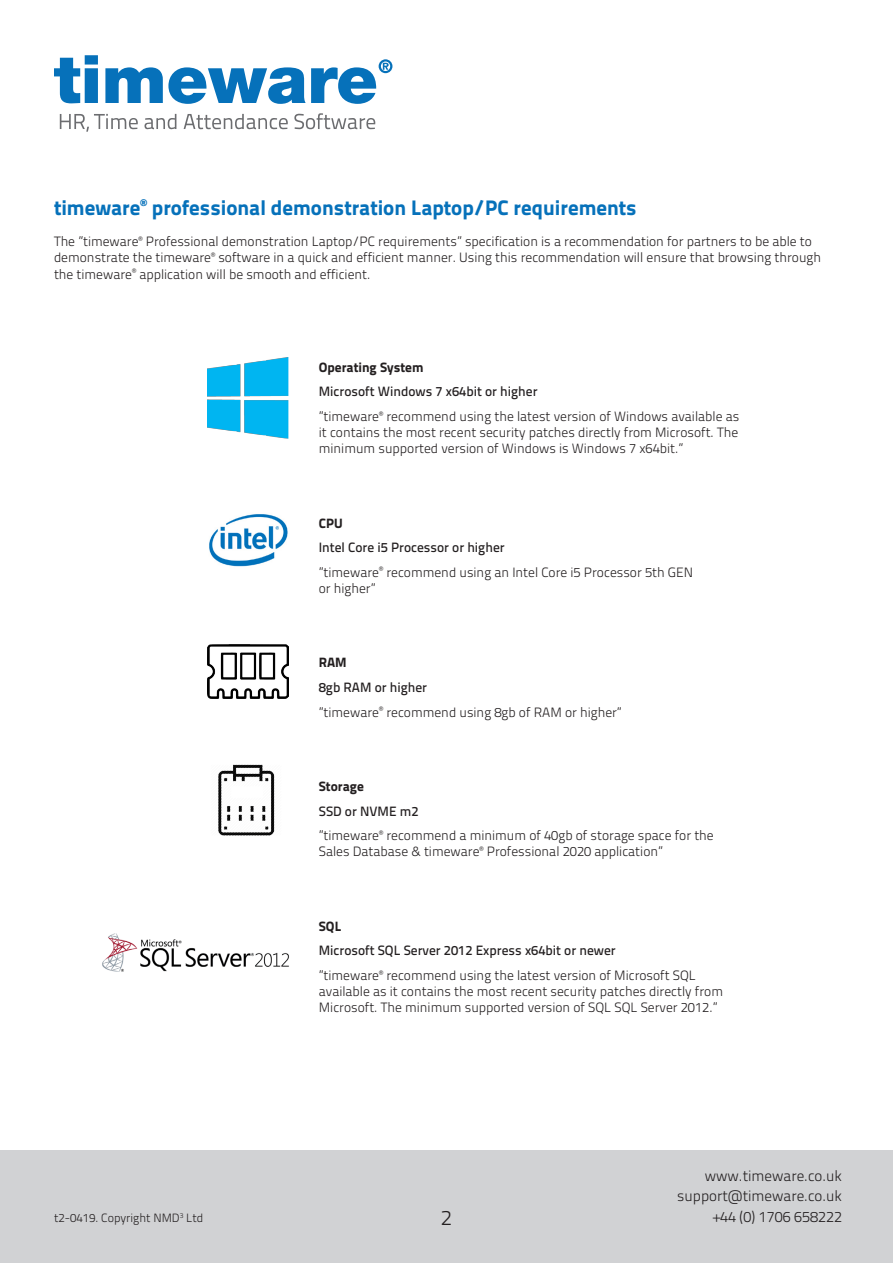
<style>
.page{position:relative;width:893px;height:1263px;background:#fff}
.page>*{position:absolute;margin:0;border:0;box-sizing:border-box;transform-origin:0 0}
.t1{font:21px "Titillium Text 22 L 999 wt";color:#0671ba}
.t2{font:21px "Titillium Text 22 L 250 wt";color:#231f20}
.t3{font:15px "Titillium Text 22 L 250 wt";color:#231f20}
.t4{font:13.5px/16.2px "Titillium Text 22 L 250 wt";color:#231f20}
.t5{font:13.5px "Titillium Text 22 L 600 wt";color:#231f20}
.t6{font:13.5px "Titillium Text 22 L 999 wt";color:#231f20}
.t7{font:12px "Titillium Text 22 L 250 wt";color:#231f20}
</style>
<div class="page">
<img style="left:207px;top:357px;width:82px;height:82px">
<img style="left:209px;top:514px;width:79px;height:53px">
<img style="left:102px;top:933px;width:187px;height:39px">
<img style="left:207px;top:644px;width:82px;height:55px">
<img style="left:218px;top:765px;width:57px;height:71px">
<div style="left:0;top:1150px;width:893px;height:113px;background:#d1d2d4"></div>
<svg style="left:54px;top:55px;width:338px;height:49px"></svg>
<svg style="left:60px;top:113px;width:315px;height:19px"></svg>
<p class="t1" style="left:54px;top:191px;width:584px">timeware<sup>®</sup> professional demonstration Laptop/PC requirements</p>
<p class="t4" style="left:54px;top:233px;width:769px">The ”timeware<sup>®</sup> Professional demonstration Laptop/PC requirements” specification is a recommendation for partners to be able to demonstrate the timeware<sup>®</sup> software in a quick and efficient manner. Using this recommendation will ensure that browsing through the timeware<sup>®</sup> application will be smooth and efficient.</p>
<p class="t6" style="left:319px;top:356px;width:106px">Operating System</p>
<p class="t5" style="left:319px;top:381px;width:220px">Microsoft Windows 7 x64bit or higher</p>
<p class="t4" style="left:319px;top:407px;width:422px;text-align:justify">”timeware<sup>®</sup> recommend using the latest version of Windows available as it contains the most recent security patches directly from Microsoft. The minimum supported version of Windows is Windows 7 x64bit.”</p>
<p class="t6" style="left:319px;top:512px;width:25px">CPU</p>
<p class="t5" style="left:319px;top:537px;width:187px">Intel Core i5 Processor or higher</p>
<p class="t4" style="left:319px;top:563px;width:376px">”timeware<sup>®</sup> recommend using an Intel Core i5 Processor 5th GEN or higher”</p>
<p class="t6" style="left:319px;top:652px;width:29px">RAM</p>
<p class="t5" style="left:319px;top:677px;width:110px">8gb RAM or higher</p>
<p class="t4" style="left:319px;top:703px;width:304px">”timeware<sup>®</sup> recommend using 8gb of RAM or higher”</p>
<p class="t6" style="left:319px;top:775px;width:47px">Storage</p>
<p class="t5" style="left:319px;top:801px;width:101px">SSD or NVME m2</p>
<p class="t4" style="left:319px;top:827px;width:396px">”timeware<sup>®</sup> recommend a minimum of 40gb of storage space for the<br>Sales Database &amp; timeware<sup>®</sup> Professional 2020 application”</p>
<p class="t6" style="left:319px;top:915px;width:24px">SQL</p>
<p class="t5" style="left:319px;top:940px;width:298px">Microsoft SQL Server 2012 Express x64bit or newer</p>
<p class="t4" style="left:319px;top:966px;width:406px">”timeware<sup>®</sup> recommend using the latest version of Microsoft SQL available as it contains the most recent security patches directly from<br>Microsoft. The minimum supported version of SQL SQL Server 2012.”</p>
<p class="t7" style="left:54px;top:1209px;width:151px">t2-0419. Copyright NMD<sup>3</sup> Ltd</p>
<p class="t3" style="left:705px;top:1164px;width:139px">www.timeware.co.uk</p>
<p class="t3" style="left:677px;top:1185px;width:166px">support@timeware.co.uk</p>
<p class="t2" style="left:441px;top:1202px;width:13px">2</p>
<p class="t3" style="left:714px;top:1205px;width:130px">+44 (0) 1706 658222</p>
</div>
